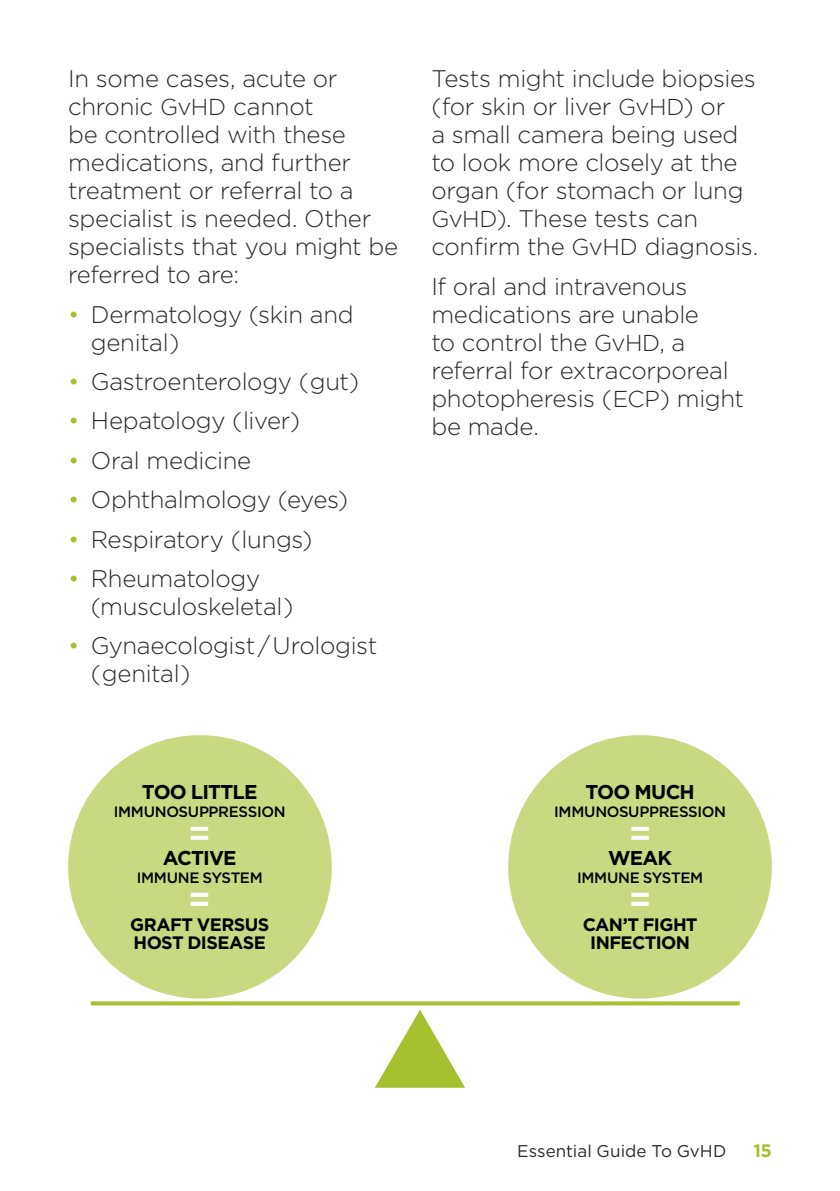
<style>
.page{position:relative;width:840px;height:1191px;background:#fff}
.page>*{position:absolute;margin:0;border:0;box-sizing:border-box;transform-origin:0 0}
.t1{font:500 36px "Gotham";color:#fff}
.t2{font:300 24px/28px "Gotham";letter-spacing:-.015em;color:#292929}
.t3{font:700 20px "Gotham";letter-spacing:-.045em;color:#000}
.t4{font:700 18px/18px "Gotham";letter-spacing:-.035em;color:#000}
.t5{font:700 18px "Gotham";color:#a5c12f}
.t6{font:17px "Gotham";color:#292929}
.t7{font:500 15px "Gotham";letter-spacing:-.025em;color:#000}
.s1{font-size:23px}
.s2{color:#a5c12f}
</style>
<div class="page">
<svg style="left:375px;top:1010px;width:90px;height:77px"></svg>
<svg style="left:91px;top:1001px;width:648px;height:4px;background:#adc642"></svg>
<div style="left:68px;top:735px;width:263px;height:263px;background:#c9d982;border-radius:50%"></div>
<div style="left:508px;top:735px;width:263px;height:263px;background:#c9d982;border-radius:50%"></div>
<p class="t2" style="left:68px;top:64px;width:331px">In some cases, acute or chronic <span class="s1">G</span>v<span class="s1">HD</span> cannot<br>be controlled with these medications, and further treatment or referral to a specialist is needed. Other specialists that you might be referred to are:</p>
<p class="t2" style="left:91px;top:299px;width:264px;text-indent:-23px"><span class="s2">•</span> Dermatology (skin and genital)</p>
<p class="t2" style="left:68px;top:367px;width:292px"><span class="s2">•</span> Gastroenterology (gut)</p>
<p class="t2" style="left:68px;top:406px;width:233px"><span class="s2">•</span> Hepatology (liver)</p>
<p class="t2" style="left:68px;top:446px;width:185px"><span class="s2">•</span> Oral medicine</p>
<p class="t2" style="left:68px;top:485px;width:281px"><span class="s2">•</span> Ophthalmology (eyes)</p>
<p class="t2" style="left:68px;top:524px;width:246px"><span class="s2">•</span> Respiratory (lungs)</p>
<p class="t2" style="left:91px;top:564px;width:204px;text-indent:-23px"><span class="s2">•</span> Rheumatology (musculoskeletal)</p>
<p class="t2" style="left:91px;top:631px;width:288px;text-indent:-23px"><span class="s2">•</span> Gynaecologist/Urologist (genital)</p>
<p class="t2" style="left:431px;top:64px;width:328px">Tests might include biopsies (for skin or liver <span class="s1">G</span>v<span class="s1">HD</span>) or<br>a small camera being used to look more closely at the organ (for stomach or lung<br><span class="s1">G</span>v<span class="s1">HD</span>). These tests can confirm the <span class="s1">G</span>v<span class="s1">HD</span> diagnosis.</p>
<p class="t2" style="left:431px;top:271px;width:314px">If oral and intravenous medications are unable<br>to control the <span class="s1">G</span>v<span class="s1">HD</span>, a referral for extracorporeal photopheresis (<span class="s1">ECP</span>) might be made.</p>
<p class="t3" style="left:142px;top:778px;width:117px">TOO LITTLE</p>
<p class="t7" style="left:114px;top:801px;width:173px">IMMUNOSUPPRESSION</p>
<h1 class="t1" style="left:188px;top:809px;width:24px">=</h1>
<p class="t3" style="left:163px;top:844px;width:75px">ACTIVE</p>
<p class="t7" style="left:137px;top:867px;width:127px">IMMUNE SYSTEM</p>
<h1 class="t1" style="left:188px;top:875px;width:24px">=</h1>
<p class="t4" style="left:130px;top:915px;width:141px">GRAFT VERSUS<br>HOST DISEASE</p>
<p class="t3" style="left:585px;top:778px;width:111px">TOO MUCH</p>
<p class="t7" style="left:554px;top:801px;width:173px">IMMUNOSUPPRESSION</p>
<h1 class="t1" style="left:628px;top:809px;width:24px">=</h1>
<p class="t3" style="left:607px;top:844px;width:65px">WEAK</p>
<p class="t7" style="left:577px;top:867px;width:127px">IMMUNE SYSTEM</p>
<h1 class="t1" style="left:628px;top:875px;width:24px">=</h1>
<p class="t4" style="left:582px;top:915px;width:116px;text-align:center">CAN’T FIGHT<br>INFECTION</p>
<p class="t6" style="left:516px;top:1140px;width:211px">Essential Guide To GvHD</p>
<p class="t5" style="left:753px;top:1138px;width:20px">15</p>
</div>
